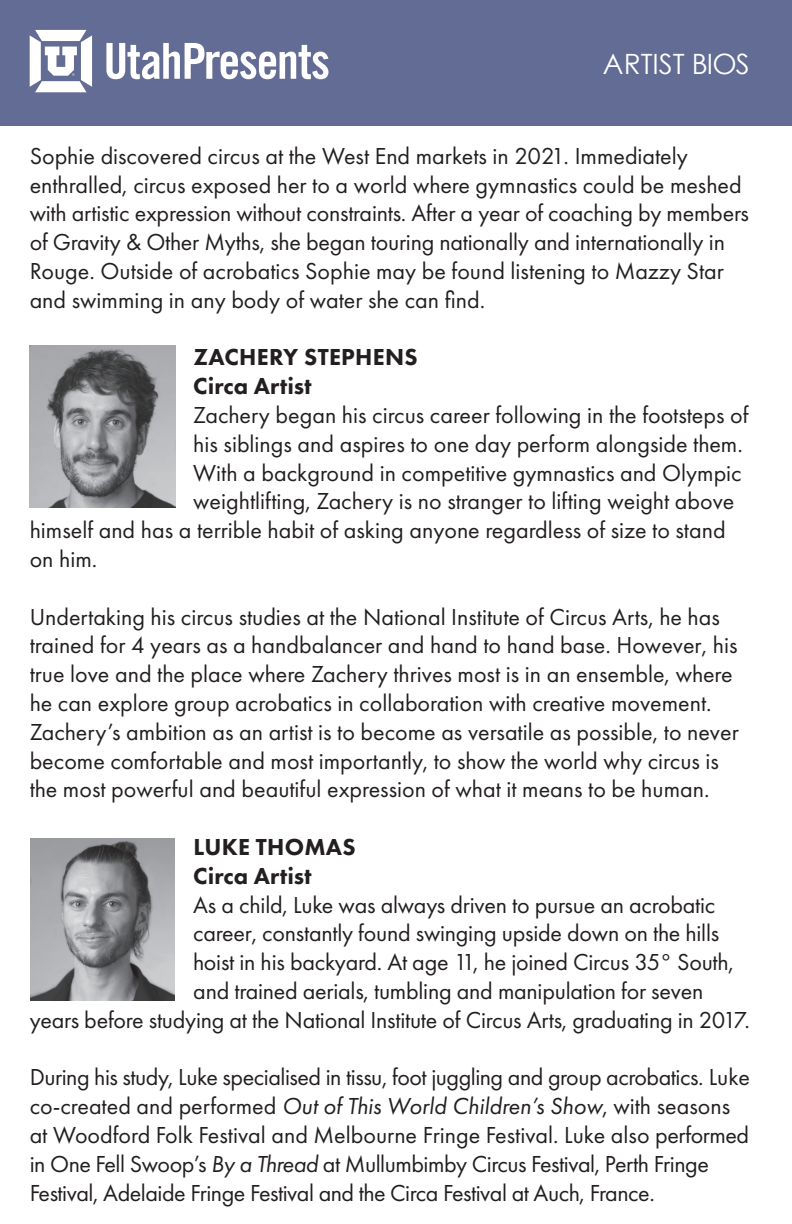
<style>
.page{position:relative;width:792px;height:1224px;background:#fff}
.page>*{position:absolute;margin:0;border:0;box-sizing:border-box;transform-origin:0 0}
.t1{font:28px "Century Gothic";color:#fff}
.t2{font:24px/28.8px "Futura PT";color:#231f20}
.t3{font:24px/28.8px "Futura PT";letter-spacing:-.02em;color:#231f20}
.t4{font:800 24px/28.8px "Futura PT";letter-spacing:.01em;color:#231f20}
.s1{font-style:italic}
</style>
<div class="page">
<div style="left:0;top:0;width:792px;height:126px;background:#626c94"></div>
<svg style="left:106px;top:43px;width:222px;height:36px"></svg>
<svg style="left:30px;top:30px;width:62px;height:62px"></svg>
<img style="left:30px;top:838px;width:145px;height:162px">
<img style="left:30px;top:346px;width:145px;height:162px">
<p class="t1" style="left:603px;top:44px;width:148px">ARTIST BIOS</p>
<p class="t2" style="left:30px;top:141px;width:721px">Sophie discovered circus at the West End markets in 2021. Immediately enthralled, circus exposed her to a world where gymnastics could be meshed with artistic expression without constraints. After a year of coaching by members of Gravity &amp; Other Myths, she began touring nationally and internationally in Rouge. Outside of acrobatics Sophie may be found listening to Mazzy Star and swimming in any body of water she can find.</p>
<p class="t4" style="left:193px;top:343px;width:226px">ZACHERY STEPHENS<br>Circa Artist</p>
<p class="t2" style="left:193px;top:400px;width:557px">Zachery began his circus career following in the footsteps of</p>
<p class="t2" style="left:193px;top:429px;width:551px">his siblings and aspires to one day perform alongside them.</p>
<p class="t2" style="left:193px;top:458px;width:550px">With a background in competitive gymnastics and Olympic</p>
<p class="t2" style="left:193px;top:487px;width:543px">weightlifting, Zachery is no stranger to lifting weight above</p>
<p class="t2" style="left:30px;top:516px;width:697px">himself and has a terrible habit of asking anyone regardless of size to stand</p>
<p class="t2" style="left:30px;top:544px;width:69px">on him.</p>
<p class="t2" style="left:30px;top:602px;width:711px">Undertaking his circus studies at the National Institute of Circus Arts, he has trained for 4 years as a handbalancer and hand to hand base. However, his true love and the place where Zachery thrives most is in an ensemble, where he can explore group acrobatics in collaboration with creative movement.<br>Zachery’s ambition as an artist is to become as versatile as possible, to never become comfortable and most importantly, to show the world why circus is the most powerful and beautiful expression of what it means to be human.</p>
<p class="t4" style="left:193px;top:832px;width:164px">LUKE THOMAS<br>Circa Artist</p>
<p class="t2" style="left:193px;top:890px;width:524px">As a child, Luke was always driven to pursue an acrobatic</p>
<p class="t2" style="left:193px;top:919px;width:527px">career, constantly found swinging upside down on the hills</p>
<p class="t2" style="left:193px;top:948px;width:542px">hoist in his backyard. At age 11, he joined Circus 35° South,</p>
<p class="t2" style="left:193px;top:976px;width:512px">and trained aerials, tumbling and manipulation for seven</p>
<p class="t2" style="left:30px;top:1005px;width:722px">years before studying at the National Institute of Circus Arts, graduating in 2017.</p>
<p class="t3" style="left:30px;top:1063px;width:722px">During his study, Luke specialised in tissu, foot juggling and group acrobatics. Luke co-created and performed <span class="s1">Out of This World Children’s Show</span>, with seasons at Woodford Folk Festival and Melbourne Fringe Festival. Luke also performed in One Fell Swoop’s <span class="s1">By a Thread</span> at Mullumbimby Circus Festival, Perth Fringe Festival, Adelaide Fringe Festival and the Circa Festival at Auch, France.</p>
</div>
